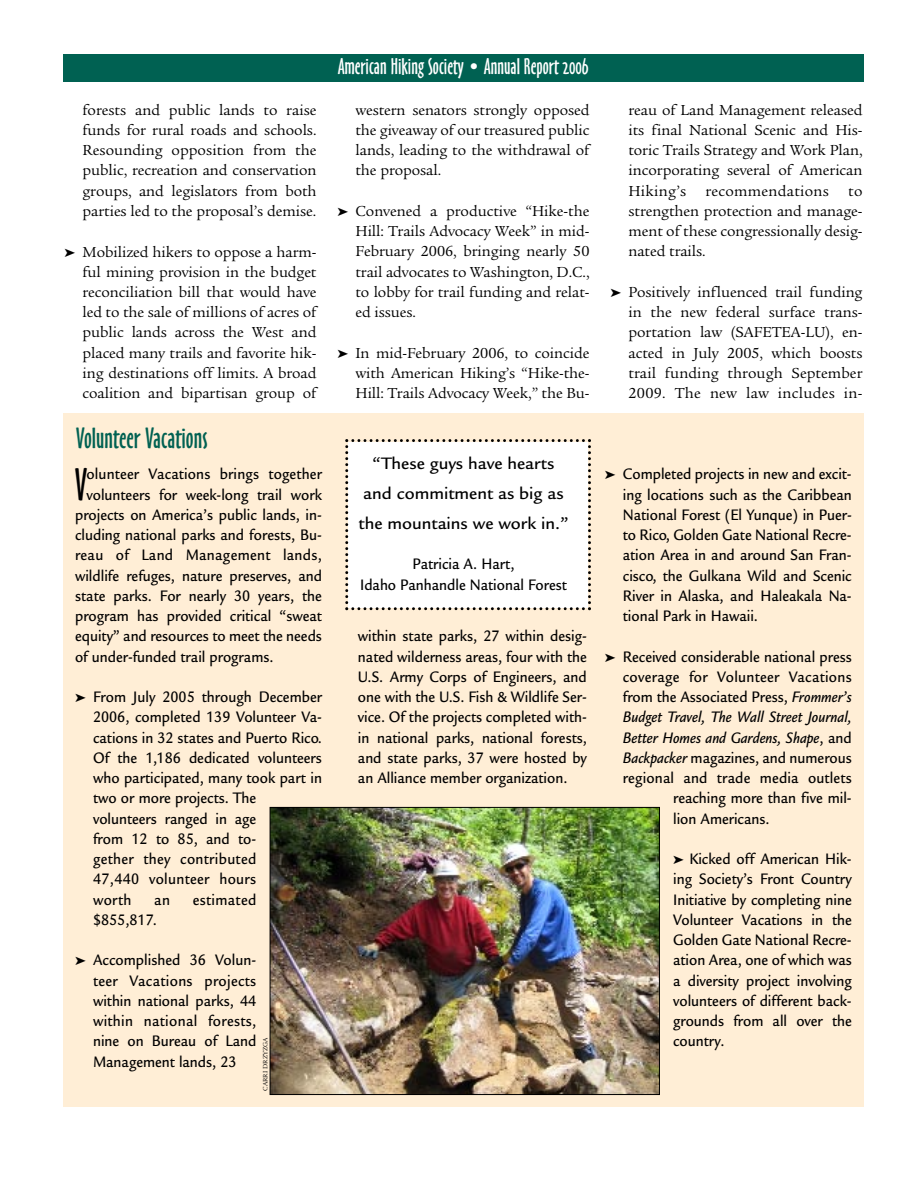
<style>
.page{position:relative;width:918px;height:1188px;background:#fff}
.page>*{position:absolute;margin:0;border:0;box-sizing:border-box;transform-origin:0 0}
.t1{font:41.85px "Oz Handicraft BT";color:#000;scale:.9 1}
.t2{font:27px "Oz Handicraft BT";color:#006152}
.t3{font:21px "Oz Handicraft BT";color:#fff}
.t4{font:500 18px/30px "Legacy Sans";color:#000;text-align:center}
.t5{font:500 16.5px/20.2px "Legacy Sans";color:#000;text-align:justify;scale:.9 1}
.t6{font:italic 500 16.5px "Legacy Sans";color:#000;scale:.9 1}
.t7{font:500 16.5px "Legacy Sans";letter-spacing:.02em;color:#000;scale:.9 1}
.t8{font:15.75px/20.2px "Legacy Serif";letter-spacing:-.005em;color:#000;text-align:justify}
.t9{font:6.75px "Legacy Serif";color:#000}
.s1{font-style:italic}
.s2{font-style:normal}
</style>
<div class="page">
<div style="left:63px;top:413px;width:801px;height:694px;background:#ffeed6"></div>
<div style="left:345px;top:439px;width:246px;height:171px;background:#fff"></div>
<div style="left:63px;top:54px;width:801px;height:28px;background:#006152"></div>
<img style="left:272px;top:809px;width:386px;height:284px">
<div style="left:270px;top:807px;width:390px;height:288px;border:1px solid #000"></div>
<p class="t8" style="left:82px;top:101px;width:236px">forests and public lands to raise funds for rural roads and schools.<br>Resounding opposition from the public, recreation and conservation groups, and legislators from both parties led to the proposal’s demise.</p>
<p class="t8" style="left:82px;top:243px;width:236px;text-indent:-18px">➤ Mobilized hikers to oppose a harm&shy;ful mining provision in the budget reconciliation bill that would have led to the sale of millions of acres of public lands across the West and placed many trails and favorite hik&shy;ing destinations off limits. A broad coalition and bipartisan group of</p>
<h2 class="t2" style="left:76px;top:429px;width:133px">Volunteer Vacations</h2>
<h1 class="t1" style="left:75px;top:470px;width:14px">V</h1>
<p class="t5" style="left:87px;top:466px;width:263px">olunteer Vacations brings together</p>
<p class="t5" style="left:87px;top:486px;width:263px">volunteers for week-long trail work</p>
<p class="t5" style="left:75px;top:506px;width:276px">projects on America’s public lands, in-</p>
<p class="t5" style="left:75px;top:526px;width:276px">cluding national parks and forests, Bu-</p>
<p class="t7" style="left:75px;top:549px;width:276px">reau of Land Management lands,</p>
<p class="t5" style="left:75px;top:567px;width:276px">wildlife refuges, nature preserves, and</p>
<p class="t5" style="left:75px;top:587px;width:276px">state parks. For nearly 30 years, the</p>
<p class="t5" style="left:75px;top:607px;width:276px">program has provided critical “sweat</p>
<p class="t5" style="left:75px;top:628px;width:276px">equity” and resources to meet the needs</p>
<p class="t5" style="left:75px;top:648px;width:222px">of under-funded trail programs.</p>
<p class="t5" style="left:93px;top:688px;width:256px;text-align:left;text-indent:-18px">➤ From July 2005 through December<br>2006, completed 139 Volunteer Va&shy;cations in 32 states and Puerto Rico.<br>Of the 1,186 dedicated volunteers who participated, many took part in two or more projects. The volunteers ranged in age<br>from 12 to 85, and to-<br>gether they contributed<br>47,440 volunteer hours<br>worth</p>
<p class="t5" style="left:154px;top:891px;width:19px">an</p>
<p class="t7" style="left:193px;top:893px;width:72px">estimated</p>
<p class="t5" style="left:93px;top:911px;width:72px">$855,817.</p>
<p class="t5" style="left:93px;top:952px;width:183px;text-indent:-18px">➤ Accomplished 36 Volun&shy;teer Vacations projects within national parks, 44 within national forests, nine on Bureau of Land Management lands, 23</p>
<p class="t9" style="left:263px;top:1091px;width:55px;rotate:-90deg">CARRI DRZYZGA</p>
<p class="t3" style="left:338px;top:59px;width:252px">American Hiking Society • Annual Report 2006</p>
<p class="t8" style="left:355px;top:101px;width:236px">western senators strongly opposed the giveaway of our treasured public lands, leading to the withdrawal of the proposal.</p>
<p class="t8" style="left:356px;top:202px;width:236px;text-indent:-18px">➤ Convened a productive “Hike-the Hill: Trails Advocacy Week” in mid-February 2006, bringing nearly 50 trail advocates to Washington, D.C., to lobby for trail funding and relat&shy;ed issues.</p>
<p class="t8" style="left:356px;top:344px;width:236px;text-indent:-18px">➤ In mid-February 2006, to coincide with American Hiking’s “Hike-the-Hill: Trails Advocacy Week,” the Bu-</p>
<p class="t8" style="left:628px;top:101px;width:236px">reau of Land Management released its final National Scenic and His&shy;toric Trails Strategy and Work Plan, incorporating several of American Hiking’s recommendations to strengthen protection and manage&shy;ment of these congressionally desig&shy;nated trails.</p>
<p class="t8" style="left:628px;top:283px;width:236px;text-indent:-18px">➤ Positively influenced trail funding in the new federal surface trans&shy;portation law (SAFETEA-LU), en&shy;acted in July 2005, which boosts trail funding through September 2009. The new law includes in-</p>
<p class="t4" style="left:359px;top:450px;width:211px">“These guys have hearts and commitment as big as the mountains we work in.”</p>
<p class="t5" style="left:360px;top:556px;width:231px;text-align:center">Patricia A. Hart,<br>Idaho Panhandle National Forest</p>
<p class="t5" style="left:358px;top:628px;width:256px">within state parks, 27 within desig&shy;nated wilderness areas, four with the U.S. Army Corps of Engineers, and one with the U.S. Fish &amp; Wildlife Ser&shy;vice. Of the projects completed with&shy;in national parks, national forests, and state parks, 37 were hosted by an Alliance member organization.</p>
<p class="t5" style="left:623px;top:466px;width:256px;text-indent:-18px">➤ Completed projects in new and excit&shy;ing locations such as the Caribbean National Forest (El Yunque) in Puer&shy;to Rico, Golden Gate National Recre&shy;ation Area in and around San Fran&shy;cisco, the Gulkana Wild and Scenic River in Alaska, and Haleakala Na&shy;tional Park in Hawaii.</p>
<p class="t5" style="left:605px;top:648px;width:276px">➤ Received considerable national press</p>
<p class="t7" style="left:623px;top:670px;width:256px">coverage for Volunteer Vacations</p>
<p class="t5" style="left:623px;top:688px;width:256px">from the Associated Press, <span class="s1">Frommer’s</span></p>
<p class="t6" style="left:623px;top:711px;width:256px">Budget Travel, The Wall Street Journal,</p>
<p class="t6" style="left:623px;top:731px;width:256px">Better Homes and Gardens, Shape<span class="s2">, and</span></p>
<p class="t5" style="left:623px;top:749px;width:256px"><span class="s1">Backpacker</span> magazines, and numerous</p>
<p class="t5" style="left:623px;top:769px;width:256px">regional and trade media outlets</p>
<p class="t5" style="left:673px;top:790px;width:200px">reaching more than five mil-</p>
<p class="t5" style="left:673px;top:810px;width:109px">lion Americans.</p>
<p class="t5" style="left:673px;top:850px;width:200px">➤ Kicked off American Hik&shy;ing Society’s Front Country Initiative by completing nine Volunteer Vacations in the Golden Gate National Recre&shy;ation Area, one of which was a diversity project involving volunteers of different back&shy;grounds from all over the country.</p>
</div>
